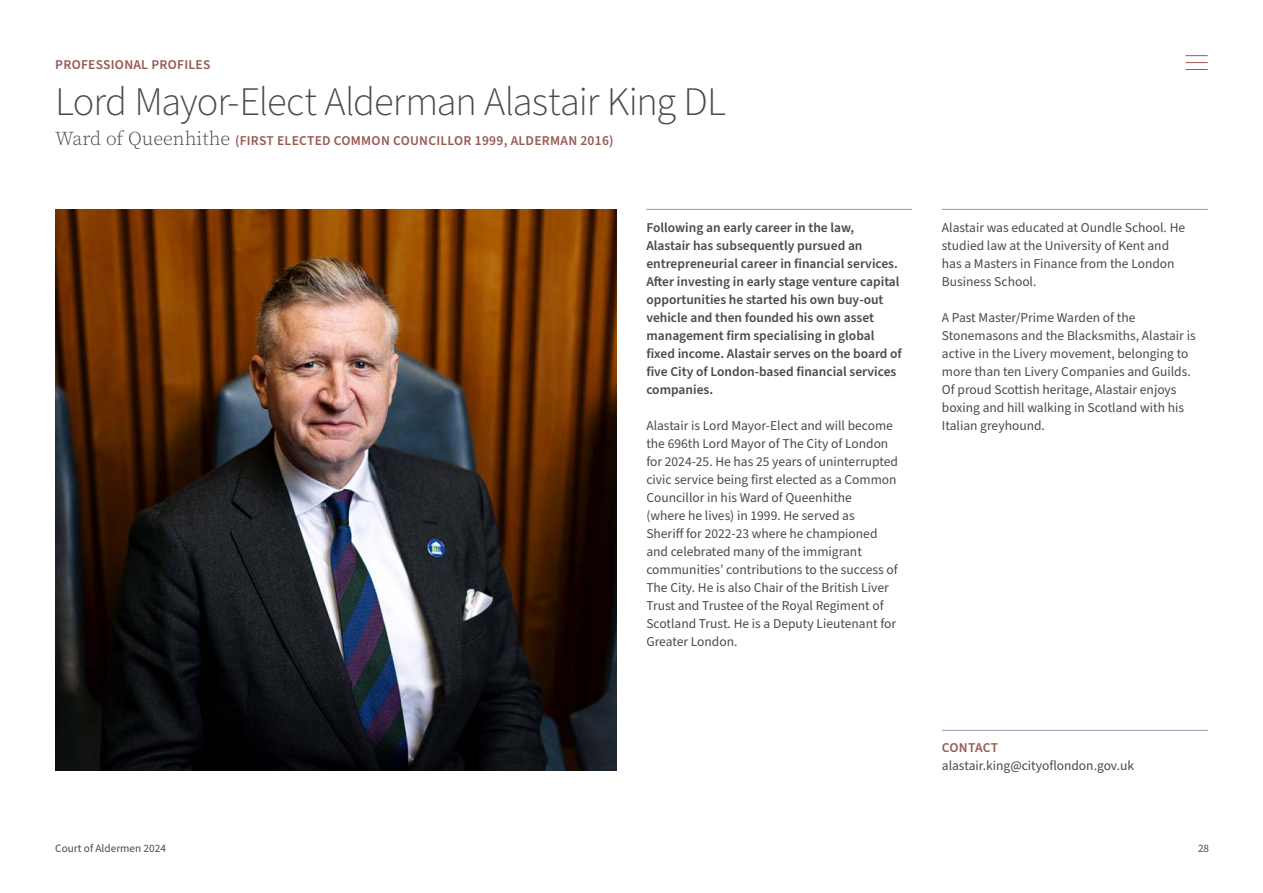
<style>
.page{position:relative;width:1263px;height:893px;background:#fff}
.page>*{position:absolute;margin:0;border:0;box-sizing:border-box;transform-origin:0 0}
.t1{font:300 40.5px "Source Sans Pro";letter-spacing:-.025em;color:#4a4a49}
.t2{font:13.5px/18px "Source Sans Pro";color:#4a4a49}
.t3{font:600 13.5px/18px "Source Sans Pro";color:#4a4a49}
.t4{font:600 13.5px "Source Sans Pro";letter-spacing:.02em;color:#975a51}
.t5{font:11.25px "Source Sans Pro";color:#4a4a49}
.s1{font-family:"Source Serif Pro";font-weight:300;font-size:19.5px;color:#4a4a49}
.s2{font-weight:600;color:#975a51}
</style>
<div class="page">
<hr style="left:646px;top:209px;width:266px;height:1px;background:#8e9aab">
<hr style="left:942px;top:209px;width:266px;height:1px;background:#8e9aab">
<img style="left:55px;top:209px;width:562px;height:561px">
<svg style="left:1185px;top:55px;width:23px;height:1px"></svg>
<svg style="left:1185px;top:62px;width:23px;height:1px"></svg>
<svg style="left:1185px;top:69px;width:23px;height:1px"></svg>
<hr style="left:942px;top:730px;width:266px;height:1px;background:#8e9aab">
<p class="t4" style="left:55px;top:56px;width:157px">PROFESSIONAL PROFILES</p>
<h1 class="t1" style="left:55px;top:74px;width:672px">Lord Mayor-Elect Alderman Alastair King DL</h1>
<h2 class="t4" style="left:55px;top:131px;width:560px"><span class="s1">Ward of Queenhithe</span> (FIRST ELECTED COMMON COUNCILLOR 1999, ALDERMAN 2016)</h2>
<p class="t3" style="left:646px;top:219px;width:257px">Following an early career in the law,<br>Alastair has subsequently pursued an entrepreneurial career in financial services.<br>After investing in early stage venture capital opportunities he started his own buy-out vehicle and then founded his own asset management firm specialising in global fixed income. Alastair serves on the board of five City of London-based financial services companies.</p>
<p class="t2" style="left:646px;top:417px;width:253px">Alastair is Lord Mayor-Elect and will become the 696th Lord Mayor of The City of London for 2024-25. He has 25 years of uninterrupted civic service being first elected as a Common Councillor in his Ward of Queenhithe<br>(where he lives) in 1999. He served as<br>Sheriff for 2022-23 where he championed and celebrated many of the immigrant communities’ contributions to the success of The City. He is also Chair of the British Liver Trust and Trustee of the Royal Regiment of Scotland Trust. He is a Deputy Lieutenant for Greater London.</p>
<p class="t2" style="left:942px;top:219px;width:245px">Alastair was educated at Oundle School. He studied law at the University of Kent and has a Masters in Finance from the London Business School.</p>
<h3 class="t2" style="left:942px;top:309px;width:195px">A Past Master/Prime Warden of the</h3>
<p class="t2" style="left:942px;top:327px;width:255px">Stonemasons and the Blacksmiths, Alastair is active in the Livery movement, belonging to more than ten Livery Companies and Guilds.<br>Of proud Scottish heritage, Alastair enjoys boxing and hill walking in Scotland with his Italian greyhound.</p>
<p class="t2" style="left:942px;top:739px;width:194px"><span class="s2">CONTACT </span>alastair.king@cityoflondon.gov.uk</p>
<p class="t5" style="left:55px;top:840px;width:112px">Court of Aldermen 2024</p>
<p class="t5" style="left:1198px;top:840px;width:13px">28</p>
</div>
